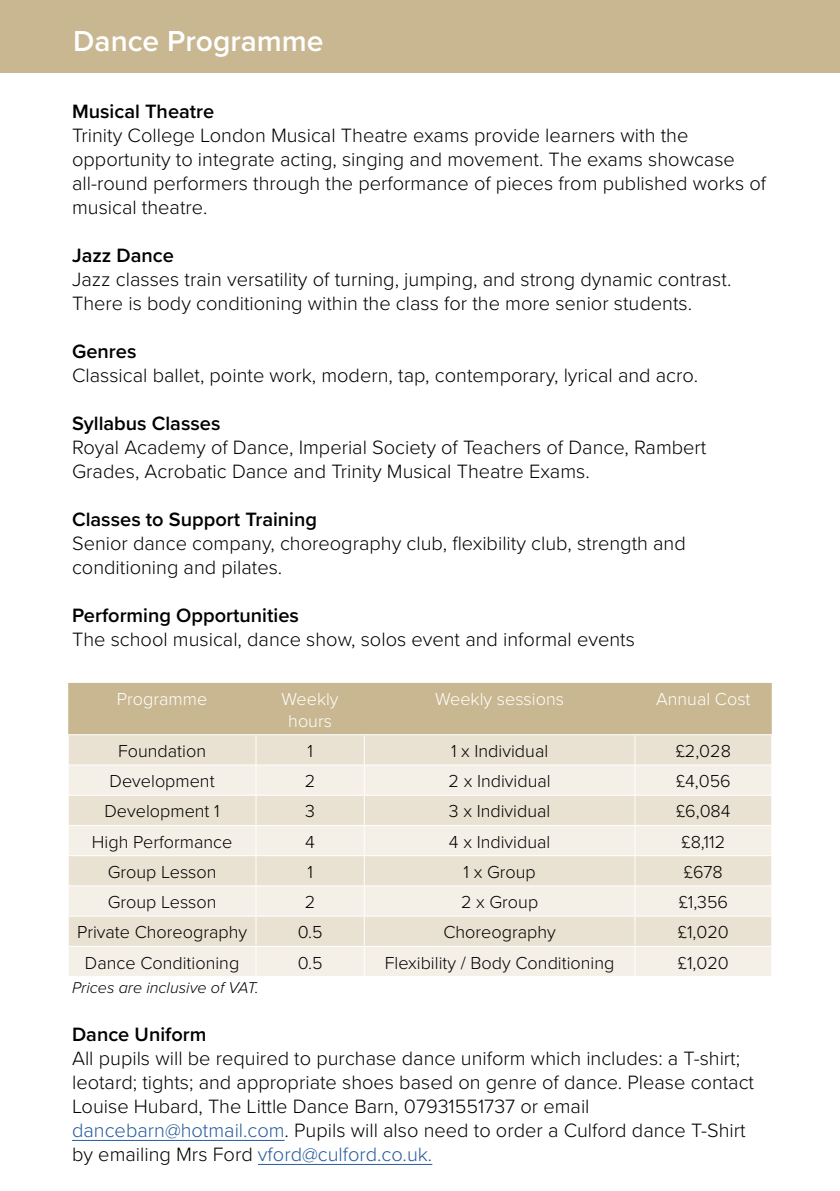
<style>
.page{position:relative;width:840px;height:1191px;background:#fff}
.page>*{position:absolute;margin:0;border:0;box-sizing:border-box;transform-origin:0 0}
.t1{font:600 30px "Proxima Nova";color:#fff}
.t2{font:300 20px/24px "Proxima Nova";color:#000}
.t3{font:600 20px "Proxima Nova";color:#000}
.t4{font:300 18px "Proxima Nova";color:#000}
.t5{font:300 18px/21.6px "Proxima Nova";color:#fff;text-align:center}
.t6{font:italic 300 16.2px "Proxima Nova";color:#000}
.s1{color:#275b9b}
</style>
<div class="page">
<hr style="left:72px;top:1140px;width:212px;height:1px;background:#275b9b">
<hr style="left:258px;top:1164px;width:174px;height:1px;background:#275b9b">
<svg style="left:69px;top:795px;width:701px;height:181px;background:#eee8dc"></svg>
<svg style="left:68px;top:683px;width:703px;height:111px;background:#ddd2ba"></svg>
<hr style="left:255px;top:795px;width:1px;height:30px;background:#fff">
<hr style="left:363px;top:795px;width:1px;height:30px;background:#fff">
<hr style="left:634px;top:795px;width:1px;height:30px;background:#fff">
<hr style="left:68px;top:825px;width:188px;height:1px;background:#fff">
<hr style="left:256px;top:825px;width:108px;height:1px;background:#fff">
<hr style="left:364px;top:825px;width:270px;height:1px;background:#fff">
<hr style="left:634px;top:825px;width:137px;height:1px;background:#fff">
<hr style="left:68px;top:855px;width:188px;height:1px;background:#fff">
<hr style="left:256px;top:855px;width:108px;height:1px;background:#fff">
<hr style="left:364px;top:855px;width:270px;height:1px;background:#fff">
<hr style="left:634px;top:855px;width:137px;height:1px;background:#fff">
<hr style="left:68px;top:885px;width:188px;height:1px;background:#fff">
<svg style="left:68px;top:856px;width:1px;height:29px"></svg>
<hr style="left:256px;top:885px;width:108px;height:1px;background:#fff">
<svg style="left:255px;top:826px;width:1px;height:89px"></svg>
<hr style="left:364px;top:885px;width:270px;height:1px;background:#fff">
<svg style="left:363px;top:826px;width:1px;height:89px"></svg>
<hr style="left:634px;top:885px;width:137px;height:1px;background:#fff">
<svg style="left:634px;top:826px;width:1px;height:89px"></svg>
<svg style="left:770px;top:826px;width:1px;height:89px"></svg>
<hr style="left:68px;top:915px;width:188px;height:1px;background:#fff">
<hr style="left:256px;top:915px;width:108px;height:1px;background:#fff">
<hr style="left:255px;top:916px;width:1px;height:30px;background:#fff">
<hr style="left:364px;top:915px;width:270px;height:1px;background:#fff">
<hr style="left:363px;top:916px;width:1px;height:30px;background:#fff">
<hr style="left:634px;top:915px;width:137px;height:1px;background:#fff">
<hr style="left:634px;top:916px;width:1px;height:30px;background:#fff">
<hr style="left:68px;top:946px;width:188px;height:1px;background:#fff">
<hr style="left:256px;top:946px;width:108px;height:1px;background:#fff">
<svg style="left:255px;top:947px;width:1px;height:29px"></svg>
<hr style="left:364px;top:946px;width:270px;height:1px;background:#fff">
<svg style="left:363px;top:947px;width:1px;height:29px"></svg>
<hr style="left:634px;top:946px;width:137px;height:1px;background:#fff">
<svg style="left:634px;top:947px;width:1px;height:29px"></svg>
<svg style="left:770px;top:947px;width:1px;height:29px"></svg>
<div style="left:0;top:0;width:839px;height:72px;background:#c8b790"></div>
<h1 class="t1" style="left:73px;top:19px;width:252px">Dance Programme</h1>
<p class="t3" style="left:72px;top:96px;width:144px">Musical Theatre</p>
<p class="t2" style="left:72px;top:122px;width:695px">Trinity College London Musical Theatre exams provide learners with the opportunity to integrate acting, singing and movement. The exams showcase all-round performers through the performance of pieces from published works of musical theatre.</p>
<p class="t3" style="left:72px;top:240px;width:103px">Jazz Dance</p>
<p class="t2" style="left:72px;top:266px;width:660px">Jazz classes train versatility of turning, jumping, and strong dynamic contrast.<br>There is body conditioning within the class for the more senior students.</p>
<p class="t3" style="left:72px;top:336px;width:66px">Genres</p>
<p class="t2" style="left:72px;top:362px;width:627px">Classical ballet, pointe work, modern, tap, contemporary, lyrical and acro.</p>
<p class="t3" style="left:72px;top:408px;width:150px">Syllabus Classes</p>
<p class="t2" style="left:72px;top:434px;width:635px">Royal Academy of Dance, Imperial Society of Teachers of Dance, Rambert<br>Grades, Acrobatic Dance and Trinity Musical Theatre Exams.</p>
<p class="t3" style="left:72px;top:504px;width:246px">Classes to Support Training</p>
<p class="t2" style="left:72px;top:530px;width:615px">Senior dance company, choreography club, flexibility club, strength and conditioning and pilates.</p>
<p class="t3" style="left:72px;top:600px;width:228px">Performing Opportunities</p>
<p class="t2" style="left:72px;top:626px;width:564px">The school musical, dance show, solos event and informal events</p>
<p class="t5" style="left:117px;top:687px;width:92px">Programme</p>
<p class="t5" style="left:281px;top:687px;width:58px">Weekly hours</p>
<p class="t5" style="left:435px;top:687px;width:130px">Weekly sessions</p>
<p class="t5" style="left:655px;top:687px;width:96px">Annual Cost</p>
<p class="t4" style="left:118px;top:737px;width:89px">Foundation</p>
<p class="t4" style="left:307px;top:737px;width:7px">1</p>
<p class="t4" style="left:451px;top:737px;width:99px">1 x Individual</p>
<p class="t4" style="left:675px;top:737px;width:57px">£2,028</p>
<p class="t4" style="left:109px;top:767px;width:106px">Development</p>
<p class="t4" style="left:305px;top:767px;width:12px">2</p>
<p class="t4" style="left:448px;top:767px;width:104px">2 x Individual</p>
<p class="t4" style="left:675px;top:767px;width:56px">£4,056</p>
<p class="t4" style="left:104px;top:798px;width:117px">Development 1</p>
<p class="t4" style="left:305px;top:798px;width:11px">3</p>
<p class="t4" style="left:448px;top:798px;width:103px">3 x Individual</p>
<p class="t4" style="left:675px;top:798px;width:56px">£6,084</p>
<p class="t4" style="left:92px;top:828px;width:142px">High Performance</p>
<p class="t4" style="left:305px;top:828px;width:11px">4</p>
<p class="t4" style="left:448px;top:828px;width:103px">4 x Individual</p>
<p class="t4" style="left:681px;top:828px;width:45px">£8,112</p>
<p class="t4" style="left:108px;top:858px;width:110px">Group Lesson</p>
<p class="t4" style="left:307px;top:858px;width:7px">1</p>
<p class="t4" style="left:463px;top:858px;width:74px">1 x Group</p>
<p class="t4" style="left:683px;top:858px;width:40px">£678</p>
<p class="t4" style="left:108px;top:888px;width:110px">Group Lesson</p>
<p class="t4" style="left:305px;top:888px;width:12px">2</p>
<p class="t4" style="left:461px;top:888px;width:79px">2 x Group</p>
<p class="t4" style="left:678px;top:888px;width:51px">£1,356</p>
<p class="t4" style="left:77px;top:919px;width:171px">Private Choreography</p>
<p class="t4" style="left:297px;top:919px;width:26px">0.5</p>
<p class="t4" style="left:443px;top:919px;width:114px">Choreography</p>
<p class="t4" style="left:677px;top:919px;width:52px">£1,020</p>
<p class="t4" style="left:85px;top:949px;width:156px">Dance Conditioning</p>
<p class="t4" style="left:297px;top:949px;width:26px">0.5</p>
<p class="t4" style="left:384px;top:949px;width:231px">Flexibility / Body Conditioning</p>
<p class="t4" style="left:677px;top:949px;width:52px">£1,020</p>
<p class="t6" style="left:72px;top:975px;width:188px">Prices are inclusive of VAT.</p>
<p class="t3" style="left:72px;top:1019px;width:136px">Dance Uniform</p>
<p class="t2" style="left:72px;top:1045px;width:683px">All pupils will be required to purchase dance uniform which includes: a T-shirt; leotard; tights; and appropriate shoes based on genre of dance. Please contact Louise Hubard, The Little Dance Barn, 07931551737 or email <span class="s1">dancebarn@hotmail.com</span>. Pupils will also need to order a Culford dance T-Shirt by emailing Mrs Ford <span class="s1">vford@culford.co.uk.</span></p>
</div>
